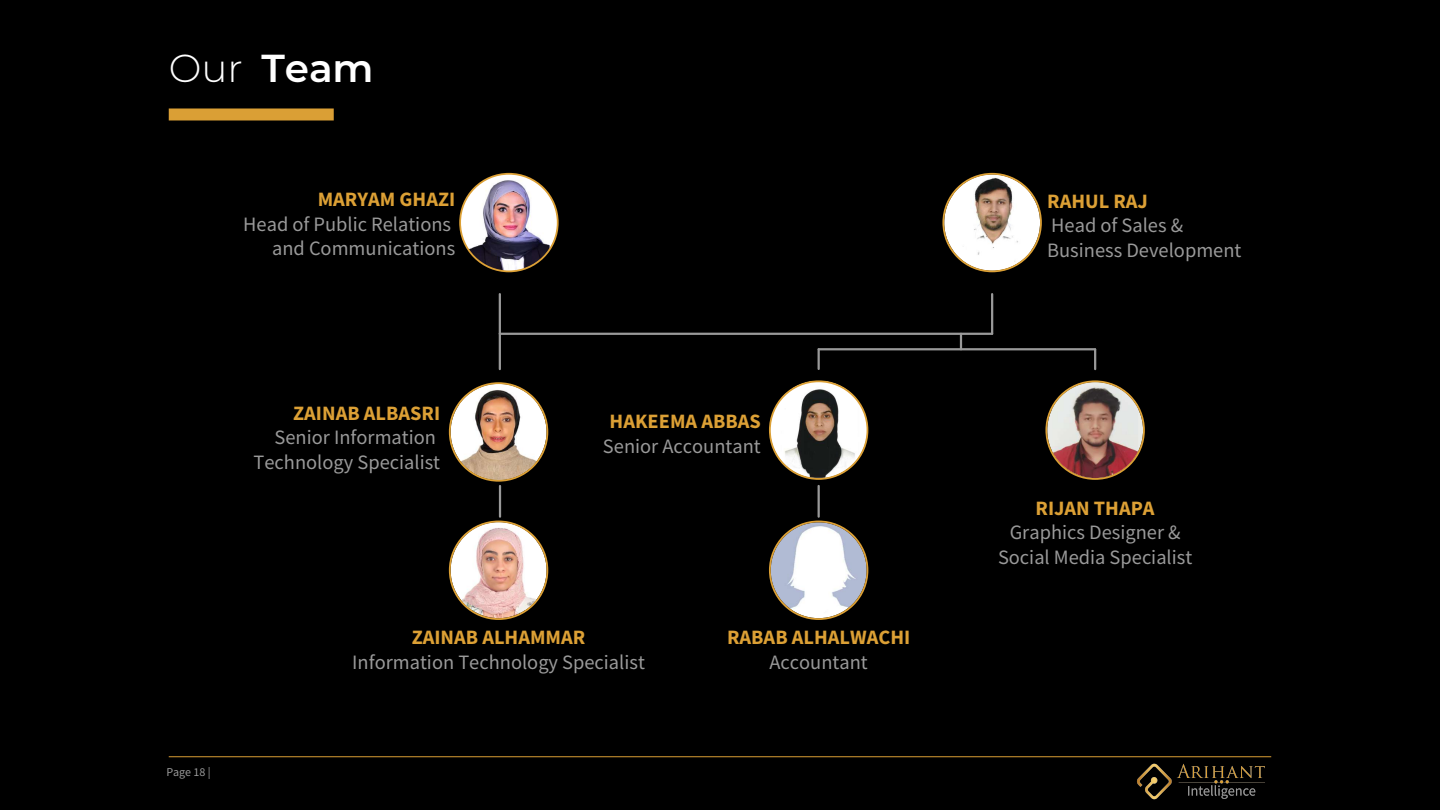
<style>
.page{position:relative;width:1440px;height:810px;background:#000}
.page>*{position:absolute;margin:0;border:0;box-sizing:border-box;transform-origin:0 0}
.t1{font:600 39px "Montserrat";color:#fff}
.t2{font:20.4px/24.5px "Source Sans Pro";color:#999;text-align:right}
.t3{font:700 20.4px "Source Sans Pro";color:#dca035}
.t4{font:12px "Source Sans Pro";color:#999}
.s1{font-weight:300}
</style>
<div class="page">
<div style="left:169px;top:108px;width:165px;height:12px;background:#da9f35"></div>
<hr style="left:169px;top:756px;width:1102px;height:1px;background:#da9f35">
<svg style="left:1137px;top:763px;width:128px;height:37px"></svg>
<img style="left:459px;top:173px;width:100px;height:99px">
<svg style="left:942px;top:173px;width:100px;height:99px"></svg>
<img style="left:1045px;top:380px;width:100px;height:100px">
<svg style="left:769px;top:380px;width:99px;height:100px"></svg>
<svg style="left:769px;top:521px;width:99px;height:99px"></svg>
<img style="left:449px;top:382px;width:99px;height:100px">
<svg style="left:449px;top:521px;width:99px;height:99px"></svg>
<hr style="left:500px;top:333px;width:492px;height:2px;background:#999">
<hr style="left:819px;top:348px;width:276px;height:2px;background:#999">
<hr style="left:499px;top:294px;width:2px;height:40px;background:#999">
<hr style="left:991px;top:294px;width:2px;height:40px;background:#999">
<svg style="left:960px;top:335px;width:2px;height:13px"></svg>
<hr style="left:818px;top:349px;width:2px;height:20px;background:#999">
<hr style="left:1094px;top:349px;width:2px;height:20px;background:#999">
<hr style="left:499px;top:334px;width:2px;height:35px;background:#999">
<hr style="left:499px;top:486px;width:2px;height:31px;background:#999">
<hr style="left:818px;top:486px;width:2px;height:31px;background:#999">
<h1 class="t1" style="left:169px;top:41px;width:206px"><span class="s1">Our</span> Team</h1>
<p class="t3" style="left:318px;top:186px;width:139px">MARYAM GHAZI</p>
<p class="t2" style="left:243px;top:212px;width:213px">Head of Public Relations and Communications</p>
<p class="t3" style="left:293px;top:399px;width:148px">ZAINAB ALBASRI</p>
<p class="t2" style="left:254px;top:425px;width:188px">Senior Information<br>Technology Specialist</p>
<p class="t3" style="left:610px;top:408px;width:153px">HAKEEMA ABBAS</p>
<p class="t2" style="left:603px;top:434px;width:159px">Senior Accountant</p>
<p class="t4" style="left:166px;top:764px;width:46px">Page 18 |</p>
<p class="t3" style="left:727px;top:623px;width:185px">RABAB ALHALWACHI</p>
<p class="t3" style="left:412px;top:623px;width:175px">ZAINAB ALHAMMAR</p>
<p class="t2" style="left:352px;top:649px;width:294px">Information Technology Specialist</p>
<p class="t2" style="left:769px;top:649px;width:100px">Accountant</p>
<p class="t3" style="left:1047px;top:187px;width:102px">RAHUL RAJ</p>
<p class="t2" style="left:1047px;top:213px;width:196px;text-align:left">Head of Sales &amp;<br>Business Development</p>
<p class="t3" style="left:1036px;top:494px;width:121px">RIJAN THAPA</p>
<p class="t2" style="left:998px;top:520px;width:196px;text-align:center">Graphics Designer &amp;<br>Social Media Specialist</p>
</div>
